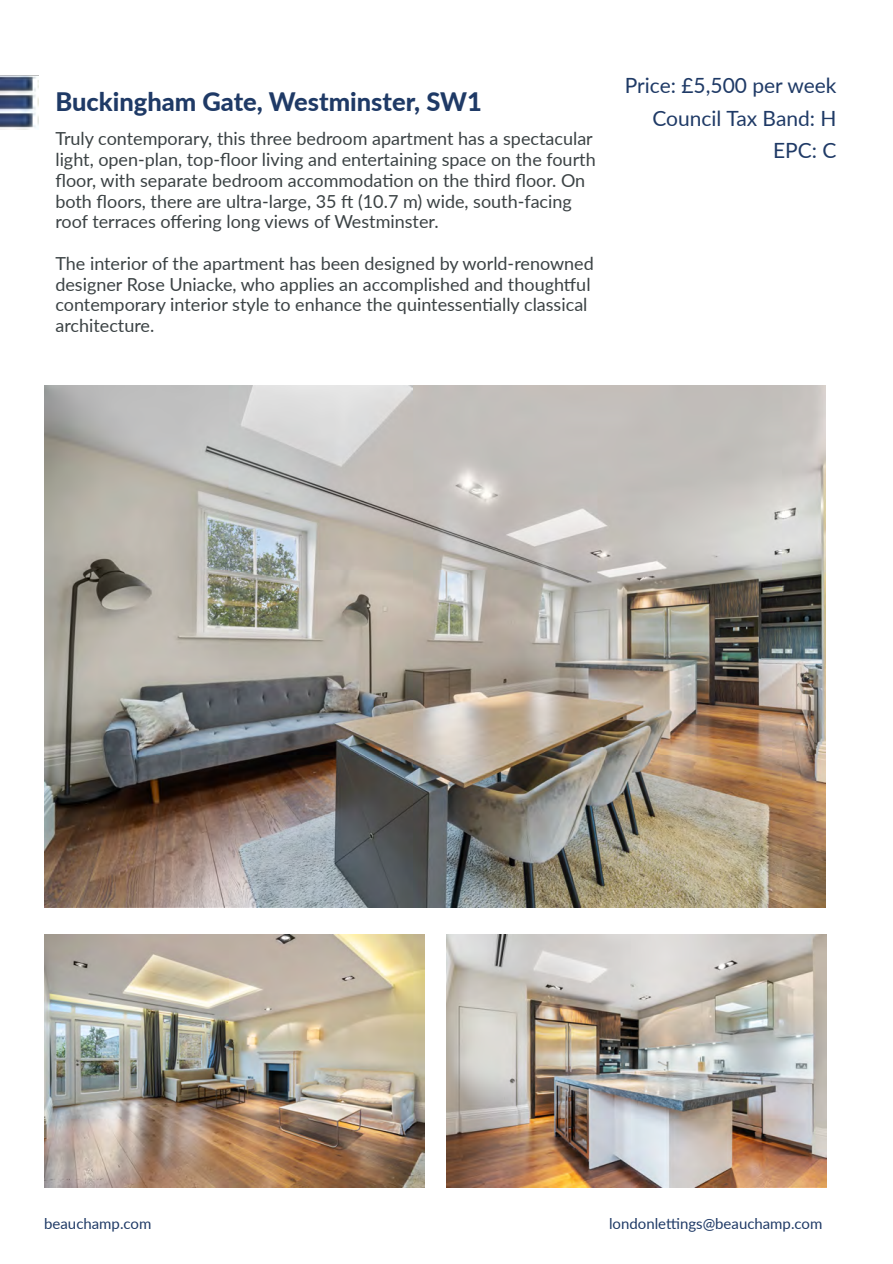
<style>
.page{position:relative;width:893px;height:1264px;background:#fff}
.page>*{position:absolute;margin:0;border:0;box-sizing:border-box;transform-origin:0 0}
.t1{font:800 25.5px "Lato";color:#1f3a66}
.t2{font:21px/32.2px "Lato";color:#1f3a66;text-align:right}
.t3{font:18px/20.7px "Lato";color:#3b4244}
.t4{font:15px "Lato";color:#1f3a66}
</style>
<div class="page">
<img style="left:0;top:75px;width:38px;height:55px">
<img style="left:44px;top:386px;width:781px;height:521px">
<img style="left:44px;top:934px;width:380px;height:253px">
<img style="left:446px;top:934px;width:380px;height:253px">
<h1 class="t1" style="left:55px;top:83px;width:428px">Buckingham Gate, Westminster, SW1</h1>
<p class="t3" style="left:55px;top:128px;width:541px">Truly contemporary, this three bedroom apartment has a spectacular light, open-plan, top-floor living and entertaining space on the fourth floor, with separate bedroom accommodation on the third floor. On both floors, there are ultra-large, 35 ft (10.7 m) wide, south-facing roof terraces offering long views of Westminster.</p>
<p class="t3" style="left:55px;top:252px;width:540px">The interior of the apartment has been designed by world-renowned designer Rose Uniacke, who applies an accomplished and thoughtful contemporary interior style to enhance the quintessentially classical architecture.</p>
<p class="t2" style="left:624px;top:68px;width:213px">Price: £5,500 per week<br>Council Tax Band: H<br>EPC: C</p>
<p class="t4" style="left:44px;top:1213px;width:109px">beauchamp.com</p>
<p class="t4" style="left:609px;top:1213px;width:215px">londonlettings@beauchamp.com</p>
</div>
